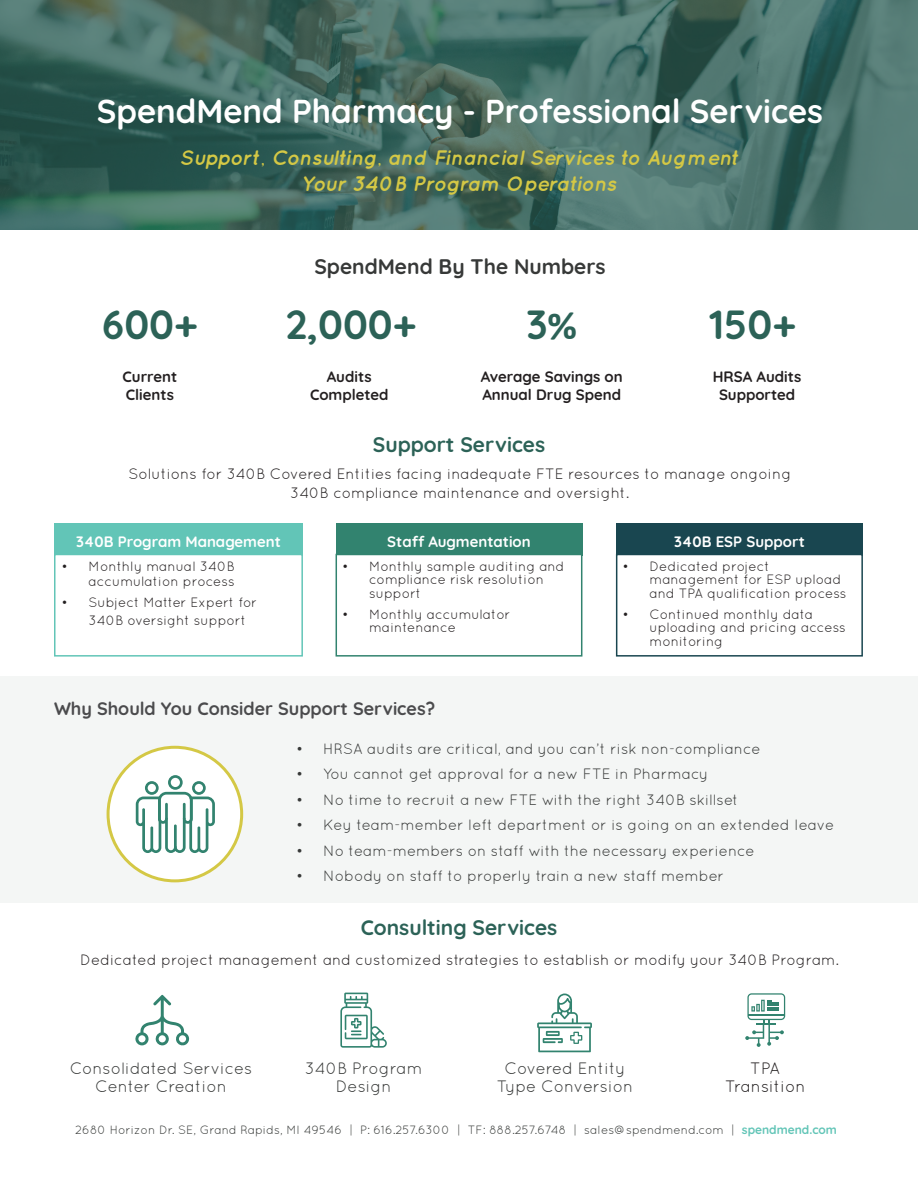
<style>
.page{position:relative;width:918px;height:1188px;background:#fff}
.page>*{position:absolute;margin:0;border:0;box-sizing:border-box;transform-origin:0 0}
.t1{font:700 40.5px "Quicksand";color:#2c6257}
.t2{font:700 33px "Quicksand";color:#fff}
.t3{font:italic 700 21px/25.2px "Quicksand";color:#d4c845;text-align:center}
.t4{font:700 21px "Quicksand";color:#2c6257}
.t5{font:700 21px "Quicksand";color:#373938}
.t6{font:700 18px "Quicksand";color:#4b4b4d}
.t7{font:16.5px/18px "Quicksand";color:#373938;text-align:center}
.t8{font:16.5px "Quicksand";color:#231f20}
.t9{font:15px "Quicksand";color:#373938}
.t10{font:15px/19.5px "Quicksand";color:#231f20;text-align:center}
.t11{font:700 15px/18px "Quicksand";color:#231f20}
.t12{font:700 15px "Quicksand";color:#fff}
.t13{font:13.5px/13.5px "Quicksand";color:#231f20}
.t14{font:12px "Quicksand";color:#373a38}
.s1{font-family:"Calibri"}
.s2{font-weight:700;color:#62c5b7}
</style>
<div class="page">
<div style="left:0;top:677px;width:918px;height:226px;background:#f4f6f5"></div>
<svg style="left:0;top:0;width:918px;height:230px;background:#436b63"></svg>
<div style="left:108px;top:747px;width:134px;height:134px;background:#fff;border-radius:50%"></div>
<div style="left:107px;top:746px;width:136px;height:136px;border:3px solid #d4c845;border-radius:50%"></div>
<svg style="left:136px;top:775px;width:79px;height:78px"></svg>
<hr style="left:174px;top:824px;width:3px;height:25px;background:#32836f">
<hr style="left:165px;top:803px;width:3px;height:17px;background:#32836f">
<hr style="left:183px;top:803px;width:3px;height:17px;background:#32836f">
<svg style="left:135px;top:995px;width:55px;height:51px"></svg>
<svg style="left:340px;top:993px;width:47px;height:55px"></svg>
<svg style="left:537px;top:993px;width:55px;height:59px"></svg>
<svg style="left:745px;top:993px;width:40px;height:54px"></svg>
<div style="left:54px;top:524px;width:249px;height:32px;background:#62c5b7"></div>
<div style="left:54px;top:554px;width:249px;height:103px;background:#fff;border:2px solid #62c5b7"></div>
<div style="left:336px;top:524px;width:246px;height:32px;background:#32836f"></div>
<div style="left:336px;top:554px;width:246px;height:103px;background:#fff;border:2px solid #32836f"></div>
<div style="left:616px;top:524px;width:247px;height:32px;background:#194650"></div>
<div style="left:616px;top:554px;width:247px;height:103px;background:#fff;border:2px solid #194650"></div>
<p class="t2" style="left:97px;top:84px;width:728px">SpendMend Pharmacy - Professional Services</p>
<p class="t3" style="left:180px;top:145px;width:562px">Support, Consulting, and Financial Services to Augment<br>Your 340B Program Operations</p>
<p class="t5" style="left:314px;top:249px;width:293px">SpendMend By The Numbers</p>
<p class="t1" style="left:102px;top:292px;width:97px">600+</p>
<p class="t1" style="left:285px;top:292px;width:132px">2,000+</p>
<p class="t1" style="left:526px;top:292px;width:52px">3<span class="s1">%</span></p>
<p class="t11" style="left:123px;top:366px;width:56px">Current</p>
<p class="t11" style="left:126px;top:384px;width:50px">Clients</p>
<p class="t11" style="left:327px;top:366px;width:46px">Audits</p>
<p class="t11" style="left:310px;top:384px;width:80px">Completed</p>
<p class="t11" style="left:481px;top:366px;width:143px">Average Savings on<br>Annual Drug Spend</p>
<p class="t1" style="left:709px;top:292px;width:88px">150+</p>
<p class="t11" style="left:713px;top:366px;width:90px;text-align:center">HRSA Audits<br>Supported</p>
<p class="t4" style="left:373px;top:427px;width:174px">Support Services</p>
<p class="t10" style="left:128px;top:463px;width:664px">Solutions for 340B Covered Entities facing inadequate FTE resources to manage ongoing<br>340B compliance maintenance and oversight.</p>
<p class="t12" style="left:76px;top:529px;width:206px">340B Program Management</p>
<p class="t13" style="left:62px;top:558px;width:175px;line-height:15px;text-align:right">• Monthly manual 340B accumulation process</p>
<p class="t13" style="left:89px;top:593px;width:170px;line-height:18px;text-indent:-27px">• Subject Matter Expert for<br>340B oversight support</p>
<p class="t12" style="left:387px;top:529px;width:145px">Staff Augmentation</p>
<p class="t13" style="left:369px;top:559px;width:197px;text-indent:-27px">• Monthly sample auditing and compliance risk resolution support</p>
<p class="t13" style="left:369px;top:607px;width:143px;text-indent:-27px">• Monthly accumulator maintenance</p>
<p class="t12" style="left:674px;top:529px;width:132px">340B ESP Support</p>
<p class="t13" style="left:650px;top:559px;width:199px;text-indent:-27px">• Dedicated project management for ESP upload and TPA qualification process</p>
<p class="t13" style="left:650px;top:607px;width:198px;text-indent:-27px">• Continued monthly data uploading and pricing access monitoring</p>
<p class="t6" style="left:54px;top:693px;width:383px">Why Should You Consider Support Services?</p>
<p class="t9" style="left:296px;top:740px;width:466px">• HRSA audits are critical, and you can’t risk non-compliance</p>
<p class="t9" style="left:296px;top:765px;width:414px">• You cannot get approval for a new FTE in Pharmacy</p>
<p class="t9" style="left:296px;top:791px;width:444px">• No time to recruit a new FTE with the right 340B skillset</p>
<p class="t9" style="left:296px;top:816px;width:540px">• Key team-member left department or is going on an extended leave</p>
<p class="t9" style="left:296px;top:842px;width:460px">• No team-members on staff with the necessary experience</p>
<p class="t9" style="left:296px;top:867px;width:429px">• Nobody on staff to properly train a new staff member</p>
<p class="t4" style="left:361px;top:910px;width:198px">Consulting Services</p>
<p class="t10" style="left:80px;top:949px;width:760px">Dedicated project management and customized strategies to establish or modify your 340B Program.</p>
<p class="t7" style="left:70px;top:1060px;width:184px">Consolidated Services<br>Center Creation</p>
<p class="t7" style="left:497px;top:1060px;width:138px">Covered Entity<br>Type Conversion</p>
<p class="t8" style="left:750px;top:1059px;width:31px">TPA</p>
<p class="t7" style="left:305px;top:1060px;width:119px">340B Program<br>Design</p>
<p class="t8" style="left:725px;top:1077px;width:82px">Transition</p>
<p class="t14" style="left:75px;top:1123px;width:763px">2680 Horizon Dr. SE, Grand Rapids, MI 49546 | P: 616.257.6300 | TF: 888.257.6748 | sales@spendmend.com | <span class="s2">spendmend.com</span></p>
</div>
